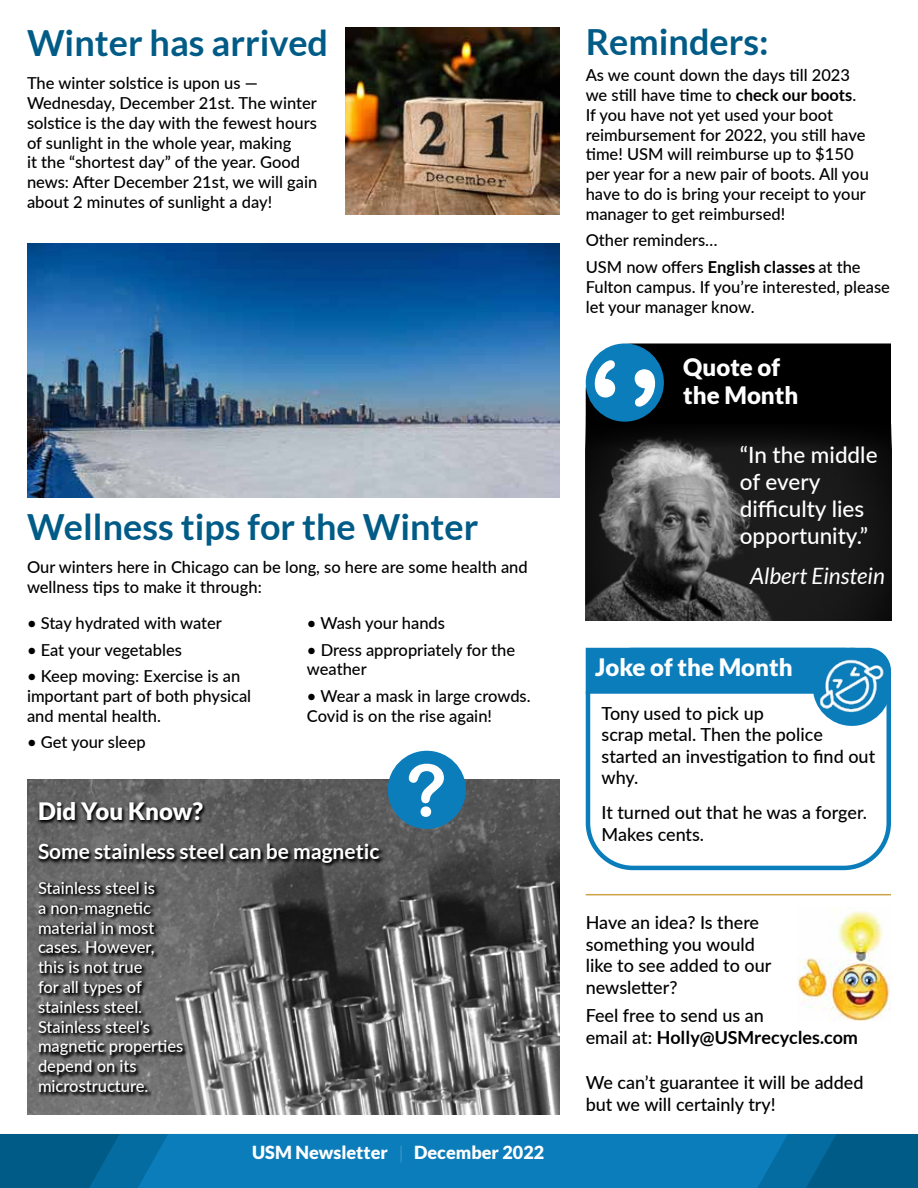
<style>
.page{position:relative;width:918px;height:1188px;background:#fff}
.page>*{position:absolute;margin:0;border:0;box-sizing:border-box;transform-origin:0 0}
.t1{font:700 36px "Lato";color:#015b87}
.t2{font:900 24px/28.8px "Lato";color:#fff}
.t3{font:500 22.5px/27px "Lato";color:#fff}
.t4{font:italic 22.5px "Lato";color:#fff}
.t5{font:700 21px "Lato";color:#fff}
.t6{font:500 18px/21.6px "Lato";color:#000}
.t7{font:900 18px "Lato";color:#fff}
.t8{font:500 16.5px/19.8px "Lato";color:#000}
.t9{font:500 16.5px/19.8px "Lato";color:#fff}
.s1{font-weight:100}
.s2{font-weight:700}
</style>
<div class="page">
<div style="left:0;top:1134px;width:918px;height:54px;background:#015b87"></div>
<svg style="left:89px;top:1134px;width:747px;height:54px;background:#0979b5"></svg>
<img style="left:27px;top:780px;width:533px;height:335px">
<div style="left:586px;top:343px;width:305px;height:66px;background:#000"></div>
<div style="left:586px;top:409px;width:305px;height:212px;background:#000"></div>
<img style="left:586px;top:434px;width:305px;height:187px">
<div style="left:586px;top:648px;width:305px;height:222px;border:5px solid #0b7dbb;border-radius:45px"></div>
<div style="left:586px;top:648px;width:305px;height:46px;background:#0b7dbb"></div>
<img style="left:797px;top:911px;width:94px;height:109px">
<hr style="left:586px;top:894px;width:305px;height:1px;background:#cda349">
<div style="left:813px;top:648px;width:78px;height:78px;background:#0b7dbb;border-radius:50%"></div>
<img style="left:813px;top:656px;width:73px;height:67px">
<div style="left:388px;top:751px;width:78px;height:78px;background:#0b7dbb;border-radius:50%"></div>
<svg style="left:409px;top:764px;width:35px;height:53px"></svg>
<div style="left:586px;top:343px;width:78px;height:79px;background:#0b7dbb;border-radius:50%"></div>
<svg style="left:595px;top:360px;width:60px;height:47px"></svg>
<div style="left:598px;top:703px;width:281px;height:142px;background:#fff"></div>
<svg style="left:37px;top:801px;width:348px;height:66px;background:#4e4e4e"></svg>
<img style="left:27px;top:243px;width:533px;height:255px">
<img style="left:346px;top:27px;width:214px;height:187px">
<svg style="left:37px;top:880px;width:151px;height:217px;background:#545454"></svg>
<h1 class="t1" style="left:27px;top:28px;width:303px">Winter has arrived</h1>
<p class="t8" style="left:27px;top:73px;width:292px">The winter solstice is upon us — Wednesday, December 21st. The winter solstice is the day with the fewest hours of sunlight in the whole year, making<br>it the “shortest day” of the year. Good news: After December 21st, we will gain about 2 minutes of sunlight a day!</p>
<h1 class="t1" style="left:27px;top:513px;width:453px">Wellness tips for the Winter</h1>
<p class="t8" style="left:27px;top:558px;width:502px">Our winters here in Chicago can be long, so here are some health and wellness tips to make it through:</p>
<p class="t8" style="left:27px;top:614px;width:196px">• Stay hydrated with water</p>
<p class="t8" style="left:27px;top:640px;width:156px">• Eat your vegetables</p>
<p class="t8" style="left:27px;top:667px;width:226px">• Keep moving: Exercise is an important part of both physical and mental health.</p>
<p class="t8" style="left:27px;top:733px;width:120px">• Get your sleep</p>
<p class="t8" style="left:307px;top:614px;width:140px">• Wash your hands</p>
<p class="t8" style="left:307px;top:640px;width:210px">• Dress appropriately for the weather</p>
<p class="t8" style="left:307px;top:687px;width:225px">• Wear a mask in large crowds.<br>Covid is on the rise again!</p>
<h2 class="t2" style="left:38px;top:798px;width:167px">Did You Know?</h2>
<p class="t5" style="left:38px;top:843px;width:343px">Some stainless steel can be magnetic</p>
<p class="t9" style="left:38px;top:879px;width:147px">Stainless steel is<br>a non-magnetic material in most cases. However, this is not true<br>for all types of stainless steel.<br>Stainless steel’s magnetic properties depend on its microstructure.</p>
<p class="t7" style="left:252px;top:1145px;width:294px">USM Newsletter <span class="s1">|</span> December 2022</p>
<h1 class="t1" style="left:586px;top:27px;width:185px">Reminders:</h1>
<p class="t8" style="left:586px;top:65px;width:285px">As we count down the days till 2023 we still have time to <span class="s2">check our boots</span>.<br>If you have not yet used your boot reimbursement for 2022, you still have time! USM will reimburse up to $150 per year for a new pair of boots. All you have to do is bring your receipt to your manager to get reimbursed!</p>
<p class="t8" style="left:586px;top:228px;width:277px;line-height:26.5px">Other reminders…<br>USM now offers <span class="s2">English classes</span> at the</p>
<p class="t8" style="left:586px;top:278px;width:306px">Fulton campus. If you’re interested, please let your manager know.</p>
<h2 class="t2" style="left:683px;top:354px;width:117px">Quote of the Month</h2>
<h3 class="t3" style="left:740px;top:442px;width:139px">“In the middle of every difficulty lies opportunity.”</h3>
<h3 class="t4" style="left:750px;top:568px;width:136px">Albert Einstein</h3>
<h2 class="t2" style="left:595px;top:654px;width:199px">Joke of the Month</h2>
<p class="t6" style="left:602px;top:703px;width:275px">Tony used to pick up<br>scrap metal. Then the police started an investigation to find out why.</p>
<p class="t6" style="left:602px;top:803px;width:267px">It turned out that he was a forger.<br>Makes cents.</p>
<p class="t6" style="left:586px;top:912px;width:187px">Have an idea? Is there something you would like to see added to our newsletter?</p>
<p class="t6" style="left:586px;top:1006px;width:274px">Feel free to send us an<br>email at: <span class="s2">Holly@USMrecycles.com</span></p>
<p class="t6" style="left:586px;top:1072px;width:279px">We can’t guarantee it will be added but we will certainly try!</p>
</div>
